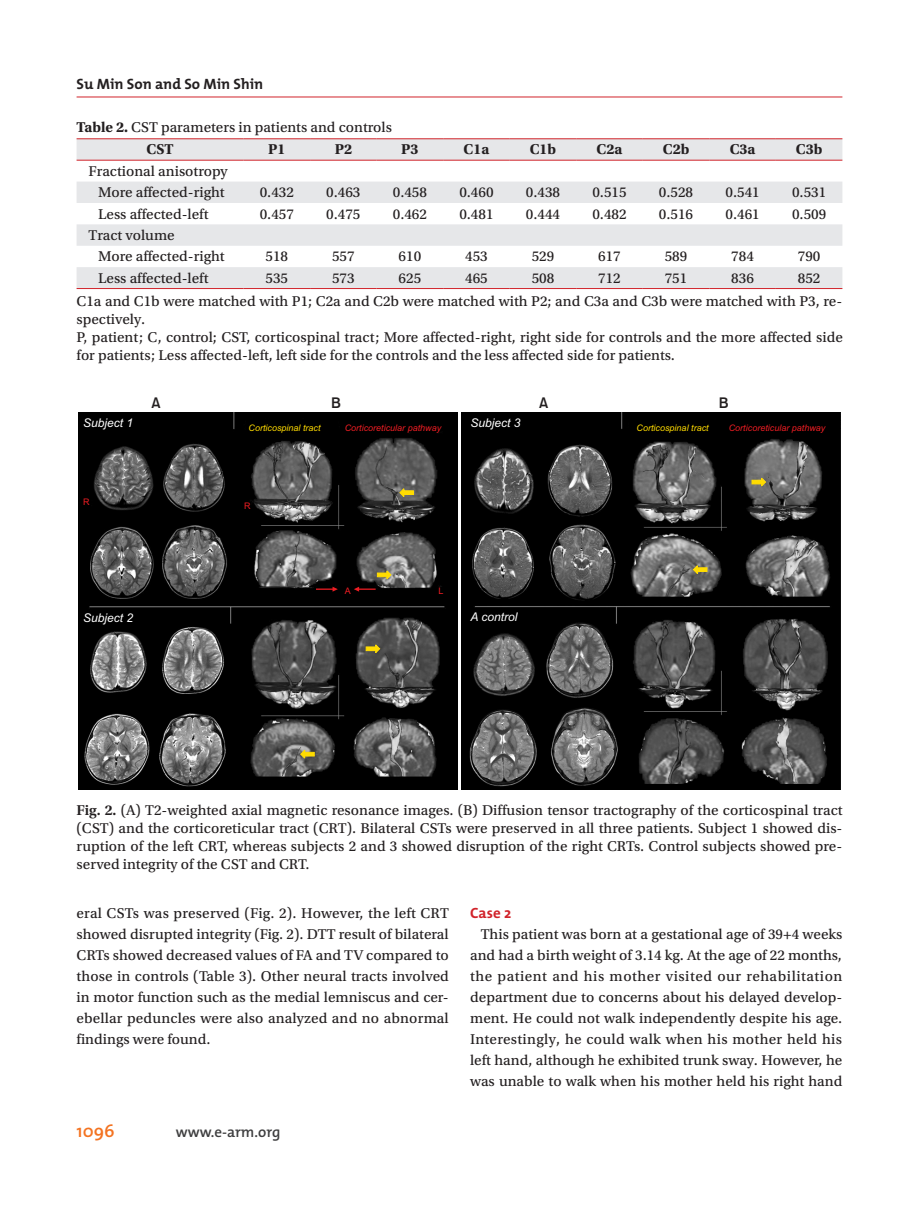
<style>
.page{position:relative;width:919px;height:1217px;background:#fff}
.page>*{position:absolute;margin:0;border:0;box-sizing:border-box;transform-origin:0 0}
.t1{font:600 18px "The Mix";color:#f47321}
.바탕글{font:15px/21px "Utopia Std Capt";color:#231f20;text-align:justify}
.표{font:15px/18px "Utopia Std Capt";color:#231f20}
.그림{font:15px/18px "Utopia Std Capt";color:#231f20;text-align:justify}
.표1라인{font:700 15px "Utopia Std";color:#231f20}
.t2{font:700 15px "The Mix";color:#231f20}
.t3{font:600 15px "The Mix";color:#3e3e3f}
._1{font:700 15px "The Mix";color:#d1232a}
.t4{font:15px "Gothic 725 BT Bold A";color:#231f20}
.t5{font:italic 12px "Arial";color:#fff}
.t6{font:italic 9px "Arial";color:#ee1d23}
.t7{font:italic 9px "Arial";color:#ffdc01}
.t8{font:9px "Arial";color:#ee1d23}
.s1{font-family:"Utopia Std";font-weight:700}
.s2{font-family:"Utopia Std";font-weight:600}
</style>
<div class="page">
<hr style="left:77px;top:97px;width:765px;height:1px;background:#d1232a">
<svg style="left:77px;top:139px;width:765px;height:149px;fill:#e6e7e9"></svg>
<hr style="left:77px;top:138px;width:166px;height:1px;background:#d1232a">
<hr style="left:243px;top:138px;width:67px;height:1px;background:#d1232a">
<hr style="left:310px;top:138px;width:66px;height:1px;background:#d1232a">
<hr style="left:376px;top:138px;width:67px;height:1px;background:#d1232a">
<hr style="left:443px;top:138px;width:66px;height:1px;background:#d1232a">
<hr style="left:509px;top:138px;width:67px;height:1px;background:#d1232a">
<hr style="left:576px;top:138px;width:66px;height:1px;background:#d1232a">
<hr style="left:642px;top:138px;width:67px;height:1px;background:#d1232a">
<hr style="left:709px;top:138px;width:66px;height:1px;background:#d1232a">
<hr style="left:775px;top:138px;width:67px;height:1px;background:#d1232a">
<hr style="left:77px;top:160px;width:166px;height:1px;background:#d1232a">
<hr style="left:243px;top:160px;width:67px;height:1px;background:#d1232a">
<hr style="left:310px;top:160px;width:66px;height:1px;background:#d1232a">
<hr style="left:376px;top:160px;width:67px;height:1px;background:#d1232a">
<hr style="left:443px;top:160px;width:66px;height:1px;background:#d1232a">
<hr style="left:509px;top:160px;width:67px;height:1px;background:#d1232a">
<hr style="left:576px;top:160px;width:66px;height:1px;background:#d1232a">
<hr style="left:642px;top:160px;width:67px;height:1px;background:#d1232a">
<hr style="left:709px;top:160px;width:66px;height:1px;background:#d1232a">
<hr style="left:775px;top:160px;width:67px;height:1px;background:#d1232a">
<hr style="left:77px;top:288px;width:166px;height:1px;background:#d1232a">
<hr style="left:243px;top:288px;width:67px;height:1px;background:#d1232a">
<hr style="left:310px;top:288px;width:66px;height:1px;background:#d1232a">
<hr style="left:376px;top:288px;width:67px;height:1px;background:#d1232a">
<hr style="left:443px;top:288px;width:66px;height:1px;background:#d1232a">
<hr style="left:509px;top:288px;width:67px;height:1px;background:#d1232a">
<hr style="left:576px;top:288px;width:66px;height:1px;background:#d1232a">
<hr style="left:642px;top:288px;width:67px;height:1px;background:#d1232a">
<hr style="left:709px;top:288px;width:66px;height:1px;background:#d1232a">
<hr style="left:775px;top:288px;width:67px;height:1px;background:#d1232a">
<img style="left:461px;top:413px;width:379px;height:376px">
<img style="left:78px;top:413px;width:379px;height:376px">
<svg style="left:404px;top:490px;width:9px;height:4px"></svg>
<svg style="left:399px;top:488px;width:5px;height:9px"></svg>
<hr style="left:304px;top:752px;width:10px;height:4px;background:#ffdc01">
<svg style="left:300px;top:749px;width:5px;height:9px"></svg>
<svg style="left:697px;top:567px;width:10px;height:4px"></svg>
<svg style="left:693px;top:564px;width:4px;height:10px"></svg>
<div style="left:751px;top:480px;width:11px;height:4px;background:#ffdc01;border:1px solid #ffdc01"></div>
<svg style="left:761px;top:477px;width:5px;height:9px"></svg>
<svg style="left:366px;top:646px;width:9px;height:4px"></svg>
<svg style="left:375px;top:644px;width:5px;height:9px"></svg>
<svg style="left:377px;top:572px;width:9px;height:4px"></svg>
<svg style="left:386px;top:570px;width:5px;height:9px"></svg>
<svg style="left:316px;top:586px;width:22px;height:5px"></svg>
<svg style="left:354px;top:586px;width:21px;height:5px"></svg>
<p class="t2" style="left:77px;top:71px;width:188px">Su Min Son and So Min Shin</p>
<p class="표" style="left:77px;top:118px;width:317px"><span class="s1">Table 2.</span> CST parameters in patients and controls</p>
<p class="표1라인" style="left:146px;top:141px;width:29px">CST</p>
<p class="표1라인" style="left:268px;top:141px;width:19px">P1</p>
<p class="표1라인" style="left:335px;top:141px;width:19px">P2</p>
<p class="표1라인" style="left:401px;top:141px;width:19px">P3</p>
<p class="표1라인" style="left:463px;top:141px;width:27px">C1a</p>
<p class="표1라인" style="left:529px;top:141px;width:28px">C1b</p>
<p class="표1라인" style="left:596px;top:141px;width:27px">C2a</p>
<p class="표1라인" style="left:662px;top:141px;width:28px">C2b</p>
<p class="표1라인" style="left:729px;top:141px;width:27px">C3a</p>
<p class="표1라인" style="left:795px;top:141px;width:28px">C3b</p>
<p class="표" style="left:89px;top:162px;width:140px">Fractional anisotropy</p>
<p class="표" style="left:98px;top:184px;width:128px">More affected-right</p>
<p class="표" style="left:260px;top:184px;width:36px">0.432</p>
<p class="표" style="left:326px;top:184px;width:36px">0.463</p>
<p class="표" style="left:393px;top:184px;width:36px">0.458</p>
<p class="표" style="left:459px;top:184px;width:36px">0.460</p>
<p class="표" style="left:526px;top:184px;width:36px">0.438</p>
<p class="표" style="left:592px;top:184px;width:36px">0.515</p>
<p class="표" style="left:659px;top:184px;width:36px">0.528</p>
<p class="표" style="left:725px;top:184px;width:36px">0.541</p>
<p class="표" style="left:792px;top:184px;width:36px">0.531</p>
<p class="표" style="left:98px;top:205px;width:112px">Less affected-left</p>
<p class="표" style="left:260px;top:205px;width:36px">0.457</p>
<p class="표" style="left:326px;top:205px;width:36px">0.475</p>
<p class="표" style="left:393px;top:205px;width:36px">0.462</p>
<p class="표" style="left:459px;top:205px;width:36px">0.481</p>
<p class="표" style="left:526px;top:205px;width:36px">0.444</p>
<p class="표" style="left:592px;top:205px;width:36px">0.482</p>
<p class="표" style="left:659px;top:205px;width:36px">0.516</p>
<p class="표" style="left:725px;top:205px;width:36px">0.461</p>
<p class="표" style="left:792px;top:205px;width:36px">0.509</p>
<p class="표" style="left:89px;top:226px;width:88px">Tract volume</p>
<p class="표" style="left:98px;top:248px;width:128px">More affected-right</p>
<p class="표" style="left:265px;top:248px;width:24px">518</p>
<p class="표" style="left:332px;top:248px;width:24px">557</p>
<p class="표" style="left:398px;top:248px;width:24px">610</p>
<p class="표" style="left:465px;top:248px;width:24px">453</p>
<p class="표" style="left:531px;top:248px;width:24px">529</p>
<p class="표" style="left:598px;top:248px;width:24px">617</p>
<p class="표" style="left:664px;top:248px;width:24px">589</p>
<p class="표" style="left:731px;top:248px;width:24px">784</p>
<p class="표" style="left:797px;top:248px;width:24px">790</p>
<p class="표" style="left:98px;top:269px;width:112px">Less affected-left</p>
<p class="표" style="left:265px;top:269px;width:24px">535</p>
<p class="표" style="left:332px;top:269px;width:24px">573</p>
<p class="표" style="left:398px;top:269px;width:24px">625</p>
<p class="표" style="left:465px;top:269px;width:24px">465</p>
<p class="표" style="left:531px;top:269px;width:24px">508</p>
<p class="표" style="left:598px;top:269px;width:24px">712</p>
<p class="표" style="left:664px;top:269px;width:24px">751</p>
<p class="표" style="left:731px;top:269px;width:24px">836</p>
<p class="표" style="left:797px;top:269px;width:24px">852</p>
<p class="표" style="left:77px;top:292px;width:767px">C1a and C1b were matched with P1; C2a and C2b were matched with P2; and C3a and C3b were matched with P3, re&shy;spectively.</p>
<p class="표" style="left:77px;top:328px;width:767px">P, patient; C, control; CST, corticospinal tract; More affected-right, right side for controls and the more affected side for patients; Less affected-left, left side for the controls and the less affected side for patients.</p>
<p class="t4" style="left:151px;top:393px;width:11px">A</p>
<p class="t4" style="left:331px;top:393px;width:11px">B</p>
<p class="t4" style="left:539px;top:393px;width:11px">A</p>
<p class="t4" style="left:718px;top:393px;width:11px">B</p>
<p class="t5" style="left:83px;top:417px;width:52px">Subject 1</p>
<p class="t7" style="left:248px;top:424px;width:74px">Corticospinal tract</p>
<p class="t6" style="left:344px;top:424px;width:98px">Corticoreticular pathway</p>
<p class="t8" style="left:83px;top:496px;width:8px">R</p>
<p class="t8" style="left:244px;top:500px;width:8px">R</p>
<p class="t5" style="left:470px;top:417px;width:52px">Subject 3</p>
<p class="t5" style="left:83px;top:612px;width:52px">Subject 2</p>
<p class="t8" style="left:345px;top:584px;width:8px">A</p>
<p class="t8" style="left:438px;top:584px;width:7px">L</p>
<p class="t5" style="left:470px;top:612px;width:48px">A control</p>
<p class="t7" style="left:636px;top:424px;width:74px">Corticospinal tract</p>
<p class="t6" style="left:728px;top:424px;width:98px">Corticoreticular pathway</p>
<p class="그림" style="left:77px;top:801px;width:767px"><span class="s2">Fig. 2.</span> (A) T2-weighted axial magnetic resonance images. (B) Diffusion tensor tractography of the corticospinal tract (CST) and the corticoreticular tract (CRT). Bilateral CSTs were preserved in all three patients. Subject 1 showed dis&shy;ruption of the left CRT, whereas subjects 2 and 3 showed disruption of the right CRTs. Control subjects showed pre&shy;served integrity of the CST and CRT.</p>
<p class="바탕글" style="left:77px;top:902px;width:374px">eral CSTs was preserved (Fig. 2). However, the left CRT showed disrupted integrity (Fig. 2). DTT result of bilateral CRTs showed decreased values of FA and TV compared to those in controls (Table 3). Other neural tracts involved in motor function such as the medial lemniscus and cer&shy;ebellar peduncles were also analyzed and no abnormal findings were found.</p>
<p class="_1" style="left:470px;top:900px;width:43px">Case 2</p>
<p class="바탕글" style="left:470px;top:923px;width:374px;text-indent:11px">This patient was born at a gestational age of 39+4 weeks and had a birth weight of 3.14 kg. At the age of 22 months, the patient and his mother visited our rehabilitation department due to concerns about his delayed develop&shy;ment. He could not walk independently despite his age.<br>Interestingly, he could walk when his mother held his left hand, although he exhibited trunk sway. However, he was unable to walk when his mother held his right hand</p>
<p class="t1" style="left:77px;top:1115px;width:40px">1096</p>
<p class="t3" style="left:176px;top:1118px;width:106px">www.e-arm.org</p>
</div>
